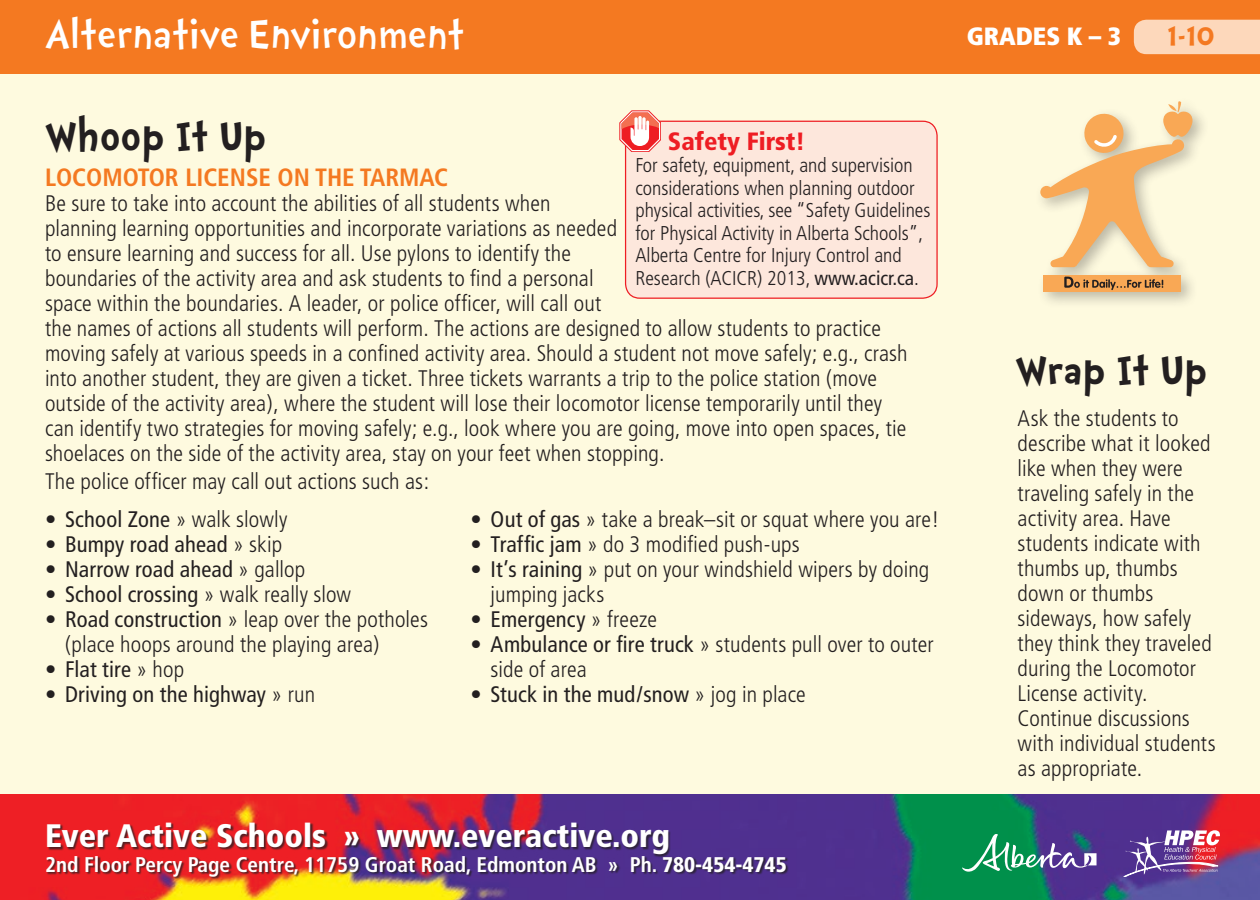
<style>
.page{position:relative;width:1260px;height:900px;background:#fff}
.page>*{position:absolute;margin:0;border:0;box-sizing:border-box;transform-origin:0 0}
.t1{font:300 50px "Dr Seuss";color:#fff}
.t2{font:700 50px "Dr Seuss";color:#231f20}
.t3{font:700 35px "Dr Seuss";color:#f47921}
.t4{font:900 condensed 32.5px "Frutiger";color:#fff}
.t5{font:700 condensed 25px "Frutiger";color:#f47921}
.t6{font:900 condensed 25px "Frutiger";color:#ee1d23}
.t7{font:900 condensed 25px "Frutiger";color:#fff}
.t8{font:300 condensed 22.5px/25px "Frutiger";letter-spacing:.005em;color:#231f20}
.t9{font:condensed 22.5px "Frutiger";letter-spacing:.01em;color:#231f20}
.t10{font:700 condensed 21.25px "Frutiger";color:#fff}
.t11{font:300 condensed 20px/22.5px "Frutiger";color:#231f20}
.s1{font-weight:400}
.s2{font-weight:300}
.s3{font-weight:900}
</style>
<div class="page">
<div style="left:0;top:49px;width:1260px;height:851px;background:#fefadf"></div>
<div style="left:626px;top:121px;width:311px;height:177px;background:#fde7dc;border-radius:14px"></div>
<div style="left:625px;top:121px;width:313px;height:178px;border:1px solid #ee1d23;border-radius:14px"></div>
<svg style="left:620px;top:111px;width:41px;height:41px;background:#f6968f"></svg>
<div style="left:0;top:0;width:1260px;height:73px;background:#f47921"></div>
<img style="left:0;top:795px;width:1260px;height:105px">
<div style="left:46px;top:823px;width:743px;height:57px;background:#231f20;opacity:.75"></div>
<img style="left:1124px;top:830px;width:96px;height:47px">
<svg style="left:962px;top:833px;width:135px;height:41px;background:#478383"></svg>
<div style="left:1034px;top:96px;width:176px;height:213px;background:#231f20;opacity:.3"></div>
<div style="left:1044px;top:275px;width:137px;height:17px;background:#f9a855"></div>
<svg style="left:1040px;top:100px;width:153px;height:167px"></svg>
<svg style="left:1064px;top:277px;width:99px;height:13px"></svg>
<div style="left:1134px;top:20px;width:126px;height:34px;background:#fdd8bb"></div>
<h1 class="t1" style="left:45px;top:10px;width:421px">Alternative Environment</h1>
<h1 class="t2" style="left:45px;top:111px;width:223px">Whoop It Up</h1>
<p class="t6" style="left:668px;top:126px;width:139px">Safety First!</p>
<p class="t11" style="left:635px;top:154px;width:297px">For safety, equipment, and supervision considerations when planning outdoor physical activities, see “Safety Guidelines for Physical Activity in Alberta Schools”, Alberta Centre for Injury Control and Research (ACICR) 2013, <span class="s1">www.acicr.ca</span>.</p>
<p class="t5" style="left:45px;top:162px;width:405px">LOCOMOTOR LICENSE ON THE TARMAC</p>
<p class="t8" style="left:45px;top:191px;width:864px">Be sure to take into account the abilities of all students when<br>planning learning opportunities and incorporate variations as needed<br>to ensure learning and success for all. Use pylons to identify the<br>boundaries of the activity area and ask students to find a personal<br>space within the boundaries. A leader, or police officer, will call out<br>the names of actions all students will perform. The actions are designed to allow students to practice moving safely at various speeds in a confined activity area. Should a student not move safely; e.g., crash into another student, they are given a ticket. Three tickets warrants a trip to the police station (move outside of the activity area), where the student will lose their locomotor license temporarily until they can identify two strategies for moving safely; e.g., look where you are going, move into open spaces, tie shoelaces on the side of the activity area, stay on your feet when stopping.</p>
<p class="t8" style="left:45px;top:469px;width:386px">The police officer may call out actions such as:</p>
<p class="t8" style="left:45px;top:507px;width:244px">• <span class="s1">School Zone</span> » walk slowly</p>
<p class="t9" style="left:45px;top:531px;width:239px"><span class="s2">•</span> Bumpy road ahead <span class="s2">» skip</span></p>
<p class="t9" style="left:45px;top:556px;width:262px"><span class="s2">•</span> Narrow road ahead <span class="s2">» gallop</span></p>
<p class="t8" style="left:45px;top:582px;width:308px">• <span class="s1">School crossing</span> » walk really slow</p>
<p class="t8" style="left:65px;top:607px;width:365px;text-indent:-20px">• <span class="s1">Road construction</span> » leap over the potholes (place hoops around the playing area)</p>
<p class="t9" style="left:45px;top:656px;width:141px"><span class="s2">•</span> Flat tire <span class="s2">» hop</span></p>
<p class="t9" style="left:45px;top:681px;width:272px"><span class="s2">•</span> Driving on the highway <span class="s2">» run</span></p>
<p class="t8" style="left:471px;top:507px;width:470px">• <span class="s1">Out of gas</span> » take a break–sit or squat where you are!</p>
<p class="t8" style="left:471px;top:532px;width:331px">• <span class="s1">Traffic jam</span> » do 3 modified push-ups</p>
<p class="t8" style="left:491px;top:557px;width:440px;text-indent:-20px">• <span class="s1">It’s raining</span> » put on your windshield wipers by doing jumping jacks</p>
<p class="t9" style="left:471px;top:606px;width:188px"><span class="s2">•</span> Emergency <span class="s2">» freeze</span></p>
<p class="t8" style="left:491px;top:632px;width:445px;text-indent:-20px">• <span class="s1">Ambulance or fire truck</span> » students pull over to outer side of area</p>
<p class="t9" style="left:471px;top:681px;width:337px"><span class="s2">•</span> Stuck in the mud/snow <span class="s2">» jog in place</span></p>
<h3 class="t4" style="left:45px;top:816px;width:627px">Ever Active Schools » www.everactive.org</h3>
<p class="t10" style="left:45px;top:852px;width:743px">2nd Floor Percy Page Centre, 11759 Groat Road, Edmonton AB » Ph. <span class="s3">780-454-4745</span></p>
<p class="t7" style="left:967px;top:21px;width:156px">GRADES K – 3</p>
<h2 class="t3" style="left:1167px;top:19px;width:49px">1-10</h2>
<h1 class="t2" style="left:1016px;top:345px;width:193px">Wrap It Up</h1>
<p class="t8" style="left:1018px;top:406px;width:199px">Ask the students to describe what it looked like when they were traveling safely in the activity area. Have students indicate with thumbs up, thumbs down or thumbs sideways, how safely they think they traveled during the Locomotor<br>License activity.<br>Continue discussions with individual students as appropriate.</p>
</div>
